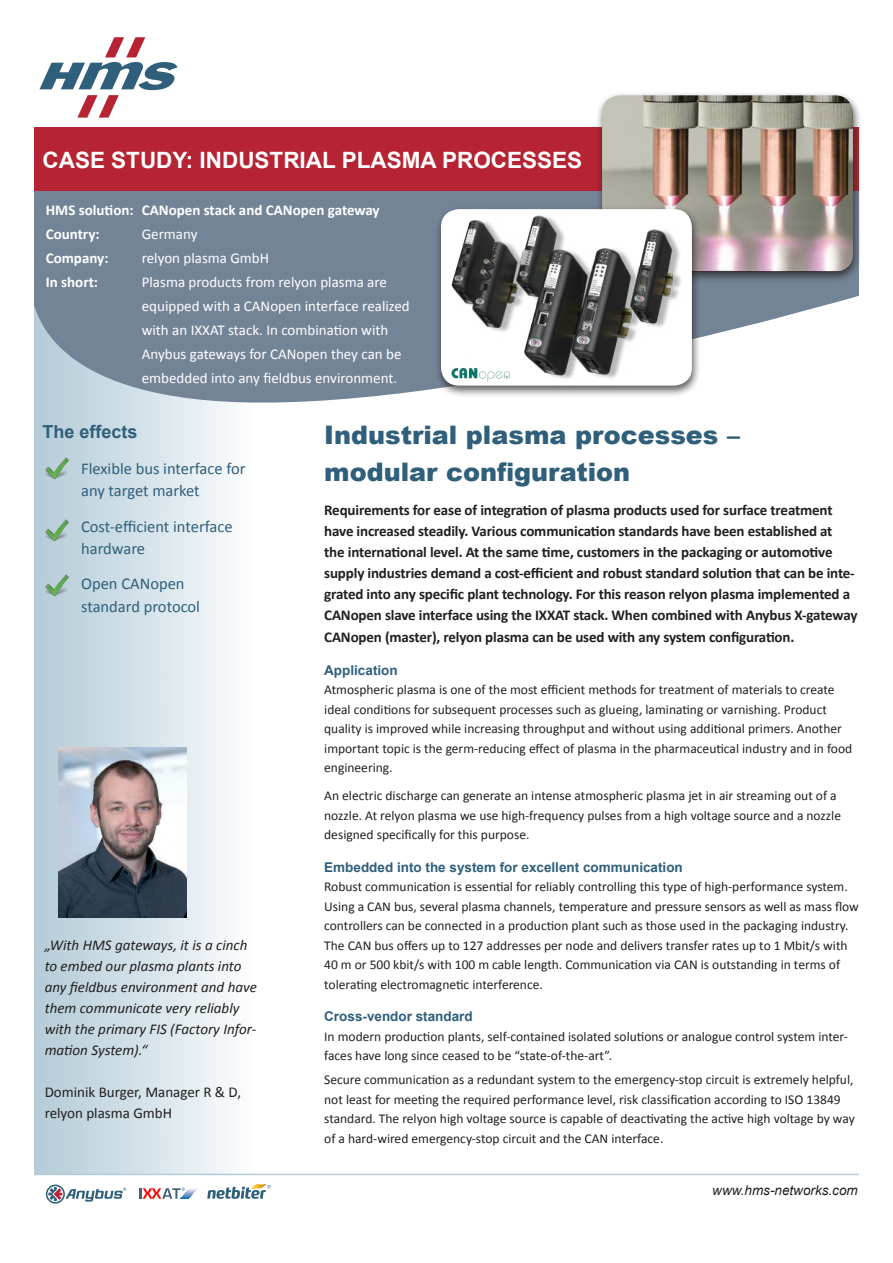
<style>
.page{position:relative;width:893px;height:1263px;background:#fff}
.page>*{position:absolute;margin:0;border:0;box-sizing:border-box;transform-origin:0 0}
.t1{font:900 25.5px/37.5px "Arial";color:#2f5f7b}
.t2{font:700 22.5px "Arial";color:#fff}
.t3{font:700 18px "Arial";color:#2f5f7b}
.t4{font:16.5px/22.5px "Calibri";color:#2f5f7b}
.t5{font:700 15px/21px "Calibri";letter-spacing:-.01em;color:#221f1f}
.t6{font:15px/24px "Calibri";color:#fff}
.t7{font:italic 15px/21px "Calibri";color:#221f1f}
.t8{font:700 15px/24px "Calibri";color:#fff}
.t9{font:15px/21px "Calibri";color:#221f1f}
.t10{font:13.5px/19.5px "Calibri";color:#221f1f}
.t11{font:700 13.5px "Arial";color:#2f5f7b}
.t12{font:italic 13.5px "Arial";color:#221f1f}
</style>
<div class="page">
<div style="left:34px;top:128px;width:825px;height:126px;background:#b62332"></div>
<img style="left:34px;top:409px;width:221px;height:765px">
<svg style="left:34px;top:289px;width:825px;height:120px;fill:#748497"></svg>
<div style="left:34px;top:191px;width:825px;height:98px;background:#748497"></div>
<hr style="left:34px;top:1174px;width:825px;height:1px;background:#b4ccd8">
<svg style="left:45px;top:1184px;width:226px;height:20px"></svg>
<div style="left:595px;top:91px;width:268px;height:193px;background:#221f1f;opacity:.75"></div>
<img style="left:602px;top:95px;width:251px;height:177px">
<svg style="left:39px;top:37px;width:138px;height:81px"></svg>
<img style="left:43px;top:457px;width:27px;height:22px">
<img style="left:43px;top:519px;width:27px;height:22px">
<img style="left:43px;top:574px;width:27px;height:22px">
<img style="left:59px;top:747px;width:127px;height:171px">
<div style="left:434px;top:205px;width:267px;height:193px;background:#221f1f;opacity:.75"></div>
<img style="left:443px;top:209px;width:249px;height:177px">
<h2 class="t2" style="left:43px;top:151px;width:541px">CASE STUDY: INDUSTRIAL PLASMA PROCESSES</h2>
<p class="t8" style="left:46px;top:198px;width:335px">HMS solution: CANopen stack and CANopen gateway<br>Country:</p>
<p class="t6" style="left:142px;top:223px;width:57px">Germany</p>
<p class="t8" style="left:46px;top:246px;width:64px">Company:</p>
<p class="t6" style="left:142px;top:247px;width:129px">relyon plasma GmbH</p>
<p class="t8" style="left:46px;top:270px;width:54px">In short:</p>
<p class="t6" style="left:142px;top:271px;width:269px">Plasma products from relyon plasma are equipped with a CANopen interface realized with an IXXAT stack. In combination with Anybus gateways for CANopen they can be embedded into any fieldbus environment.</p>
<h3 class="t3" style="left:43px;top:425px;width:97px">The effects</h3>
<p class="t4" style="left:81px;top:458px;width:166px">Flexible bus interface for any target market</p>
<p class="t4" style="left:81px;top:515px;width:153px">Cost-efficient interface hardware</p>
<p class="t4" style="left:81px;top:574px;width:120px">Open CANopen standard protocol</p>
<h1 class="t1" style="left:324px;top:418px;width:417px">Industrial plasma processes – modular configuration</h1>
<p class="t5" style="left:324px;top:499px;width:535px">Requirements for ease of integration of plasma products used for surface treatment have increased steadily. Various communication standards have been established at<br>the international level. At the same time, customers in the packaging or automotive supply industries demand a cost-efficient and robust standard solution that can be inte&shy;grated into any specific plant technology. For this reason relyon plasma implemented a CANopen slave interface using the IXXAT stack. When combined with Anybus X-gateway</p>
<p class="t5" style="left:324px;top:627px;width:472px">CANopen (master), relyon plasma can be used with any system configuration.</p>
<p class="t11" style="left:324px;top:665px;width:75px">Application</p>
<p class="t10" style="left:324px;top:680px;width:529px">Atmospheric plasma is one of the most efficient methods for treatment of materials to create ideal conditions for subsequent processes such as glueing, laminating or varnishing. Product quality is improved while increasing throughput and without using additional primers. Another important topic is the germ-reducing effect of plasma in the pharmaceutical industry and in food engineering.</p>
<p class="t10" style="left:324px;top:787px;width:518px">An electric discharge can generate an intense atmospheric plasma jet in air streaming out of a nozzle. At relyon plasma we use high-frequency pulses from a high voltage source and a nozzle designed specifically for this purpose.</p>
<p class="t11" style="left:324px;top:862px;width:360px">Embedded into the system for excellent communication</p>
<p class="t10" style="left:324px;top:877px;width:536px">Robust communication is essential for reliably controlling this type of high-performance system.<br>Using a CAN bus, several plasma channels, temperature and pressure sensors as well as mass flow controllers can be connected in a production plant such as those used in the packaging industry.<br>The CAN bus offers up to 127 addresses per node and delivers transfer rates up to 1 Mbit/s with 40 m or 500 kbit/s with 100 m cable length. Communication via CAN is outstanding in terms of tolerating electromagnetic interference.</p>
<p class="t11" style="left:324px;top:1011px;width:150px">Cross-vendor standard</p>
<p class="t10" style="left:324px;top:1027px;width:525px">In modern production plants, self-contained isolated solutions or analogue control system inter&shy;faces have long since ceased to be “state-of-the-art”.</p>
<p class="t10" style="left:324px;top:1070px;width:532px">Secure communication as a redundant system to the emergency-stop circuit is extremely helpful, not least for meeting the required performance level, risk classification according to ISO 13849 standard. The relyon high voltage source is capable of deactivating the active high voltage by way of a hard-wired emergency-stop circuit and the CAN interface.</p>
<p class="t7" style="left:45px;top:936px;width:214px">„With HMS gateways, it is a cinch to embed our plasma plants into any fieldbus environment and have them communicate very reliably with the primary FIS (Factory Infor&shy;mation System).“</p>
<p class="t9" style="left:45px;top:1083px;width:198px">Dominik Burger, Manager R &amp; D, relyon plasma GmbH</p>
<p class="t12" style="left:712px;top:1182px;width:147px">www.hms-networks.com</p>
</div>
